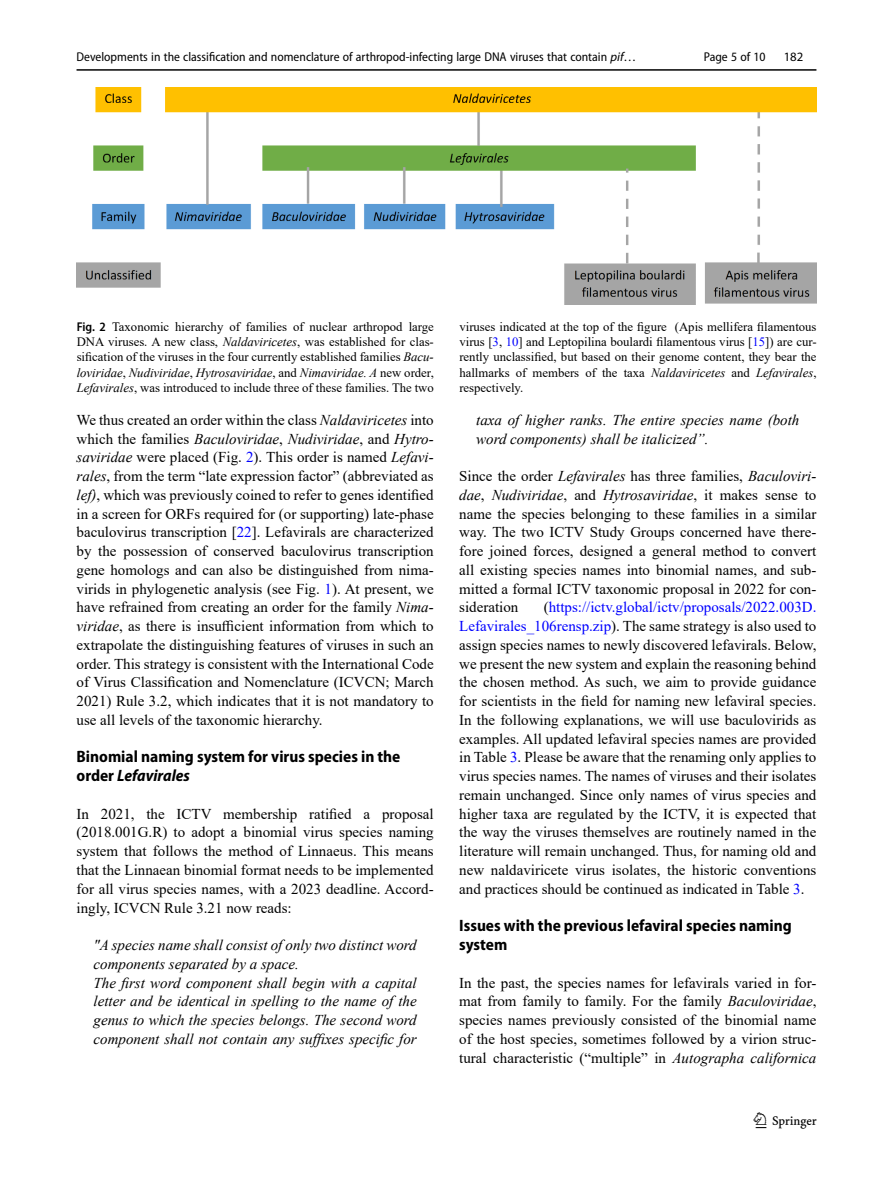
<style>
.page{position:relative;width:893px;height:1187px;background:#fff}
.page>*{position:absolute;margin:0;border:0;box-sizing:border-box;transform-origin:0 0}
.t1{font:22.5px "Springnew";color:#000}
.Head_2{font:700 semi-condensed 16.5px/18.8px "Myriad Pro";color:#000}
.Body_Text{font:15px/18.8px "Times New Roman";color:#000;text-align:justify}
.Block_Quote_Last{font:italic 15px/18.8px "Times New Roman";color:#000}
.Block_Quote_First{font:italic 15px/18.8px "Times New Roman";color:#000}
.Figure_Caption{font:12.75px/15px "Times New Roman";color:#000;text-align:justify}
.t2{font:semi-condensed 12.75px "Myriad Pro";color:#000}
.t3{font:12.75px "Myriad Pro";color:#000}
.s1{font-style:italic;font-stretch:normal}
.s2{font-family:"Myriad Pro";font-weight:600;font-stretch:semi-condensed}
.s3{font-style:italic}
.s4{color:#00f}
</style>
<div class="page">
<hr style="left:77px;top:69px;width:739px;height:2px;background:#000">
<img style="left:77px;top:87px;width:740px;height:217px">
<p class="t2" style="left:77px;top:49px;width:561px">Developments in the classification and nomenclature of arthropod-infecting large DNA viruses that contain <span class="s1">pif</span>…</p>
<p class="t2" style="left:704px;top:49px;width:63px">Page 5 of 10</p>
<p class="t3" style="left:784px;top:48px;width:21px">182</p>
<p class="Figure_Caption" style="left:77px;top:319px;width:359px"><span class="s2">Fig. 2</span> Taxonomic hierarchy of families of nuclear arthropod large DNA viruses. A new class, <span class="s3">Naldaviricetes</span>, was established for clas&shy;sification of the viruses in the four currently established families <span class="s3">Bacu&shy;loviridae</span>, <span class="s3">Nudiviridae</span>, <span class="s3">Hytrosaviridae</span>, and <span class="s3">Nimaviridae. A</span> new order, <span class="s3">Lefavirales</span>, was introduced to include three of these families. The two</p>
<p class="Figure_Caption" style="left:459px;top:319px;width:359px">viruses indicated at the top of the figure (Apis mellifera filamentous virus [<span class="s4">3</span>, <span class="s4">10</span>] and Leptopilina boulardi filamentous virus [<span class="s4">15</span>]) are cur&shy;rently unclassified, but based on their genome content, they bear the hallmarks of members of the taxa <span class="s3">Naldaviricetes</span> and <span class="s3">Lefavirales</span>, respectively.</p>
<p class="Body_Text" style="left:77px;top:410px;width:359px">We thus created an order within the class <span class="s3">Naldaviricetes</span> into which the families <span class="s3">Baculoviridae</span>, <span class="s3">Nudiviridae</span>, and <span class="s3">Hytro&shy;saviridae</span> were placed (Fig. <span class="s4">2</span>). This order is named <span class="s3">Lefavi&shy;rales</span>, from the term “late expression factor” (abbreviated as <span class="s3">lef)</span>, which was previously coined to refer to genes identified in a screen for ORFs required for (or supporting) late-phase baculovirus transcription [<span class="s4">22</span>]. Lefavirals are characterized by the possession of conserved baculovirus transcription gene homologs and can also be distinguished from nima&shy;virids in phylogenetic analysis (see Fig. <span class="s4">1</span>). At present, we have refrained from creating an order for the family <span class="s3">Nima&shy;viridae</span>, as there is insufficient information from which to extrapolate the distinguishing features of viruses in such an order. This strategy is consistent with the International Code of Virus Classification and Nomenclature (ICVCN; March 2021) Rule 3.2, which indicates that it is not mandatory to use all levels of the taxonomic hierarchy.</p>
<p class="Head_2" style="left:77px;top:747px;width:325px">Binomial naming system for virus species in the order <span class="s3">Lefavirales</span></p>
<p class="Body_Text" style="left:77px;top:803px;width:359px">In 2021, the ICTV membership ratified a proposal (2018.001G.R) to adopt a binomial virus species naming system that follows the method of Linnaeus. This means that the Linnaean binomial format needs to be implemented for all virus species names, with a 2023 deadline. Accord&shy;ingly, ICVCN Rule 3.21 now reads:</p>
<p class="Block_Quote_First" style="left:94px;top:935px;width:325px">"A species name shall consist of only two distinct word components separated by a space.</p>
<p class="Block_Quote_Last" style="left:94px;top:972px;width:325px;text-align:justify">The first word component shall begin with a capital letter and be identical in spelling to the name of the genus to which the species belongs. The second word component shall not contain any suffixes specific for</p>
<p class="Block_Quote_Last" style="left:476px;top:410px;width:325px">taxa of higher ranks. The entire species name (both word components) shall be italicized”.</p>
<p class="Body_Text" style="left:459px;top:466px;width:359px">Since the order <span class="s3">Lefavirales</span> has three families, <span class="s3">Baculoviri&shy;dae</span>, <span class="s3">Nudiviridae</span>, and <span class="s3">Hytrosaviridae</span>, it makes sense to name the species belonging to these families in a similar way. The two ICTV Study Groups concerned have there&shy;fore joined forces, designed a general method to convert all existing species names into binomial names, and sub&shy;mitted a formal ICTV taxonomic proposal in 2022 for con&shy;sideration</p>
<p class="Body_Text" style="left:459px;top:597px;width:359px;text-indent:84px">(<span class="s4">https://ictv.global/ictv/proposals/2022.003D.<br>Lefavirales_106rensp.zip</span>). The same strategy is also used to assign species names to newly discovered lefavirals. Below, we present the new system and explain the reasoning behind the chosen method. As such, we aim to provide guidance for scientists in the field for naming new lefaviral species.<br>In the following explanations, we will use baculovirids as examples. All updated lefaviral species names are provided in Table <span class="s4">3</span>. Please be aware that the renaming only applies to virus species names. The names of viruses and their isolates remain unchanged. Since only names of virus species and higher taxa are regulated by the ICTV, it is expected that the way the viruses themselves are routinely named in the literature will remain unchanged. Thus, for naming old and new naldaviricete virus isolates, the historic conventions and practices should be continued as indicated in Table <span class="s4">3</span>.</p>
<p class="Head_2" style="left:459px;top:916px;width:334px">Issues with the previous lefaviral species naming system</p>
<p class="Body_Text" style="left:459px;top:972px;width:359px">In the past, the species names for lefavirals varied in for&shy;mat from family to family. For the family <span class="s3">Baculoviridae</span>, species names previously consisted of the binomial name of the host species, sometimes followed by a virion struc&shy;tural characteristic (“multiple” in <span class="s3">Autographa californica</span></p>
<h1 class="t1" style="left:756px;top:1107px;width:63px">1 3</h1>
</div>
